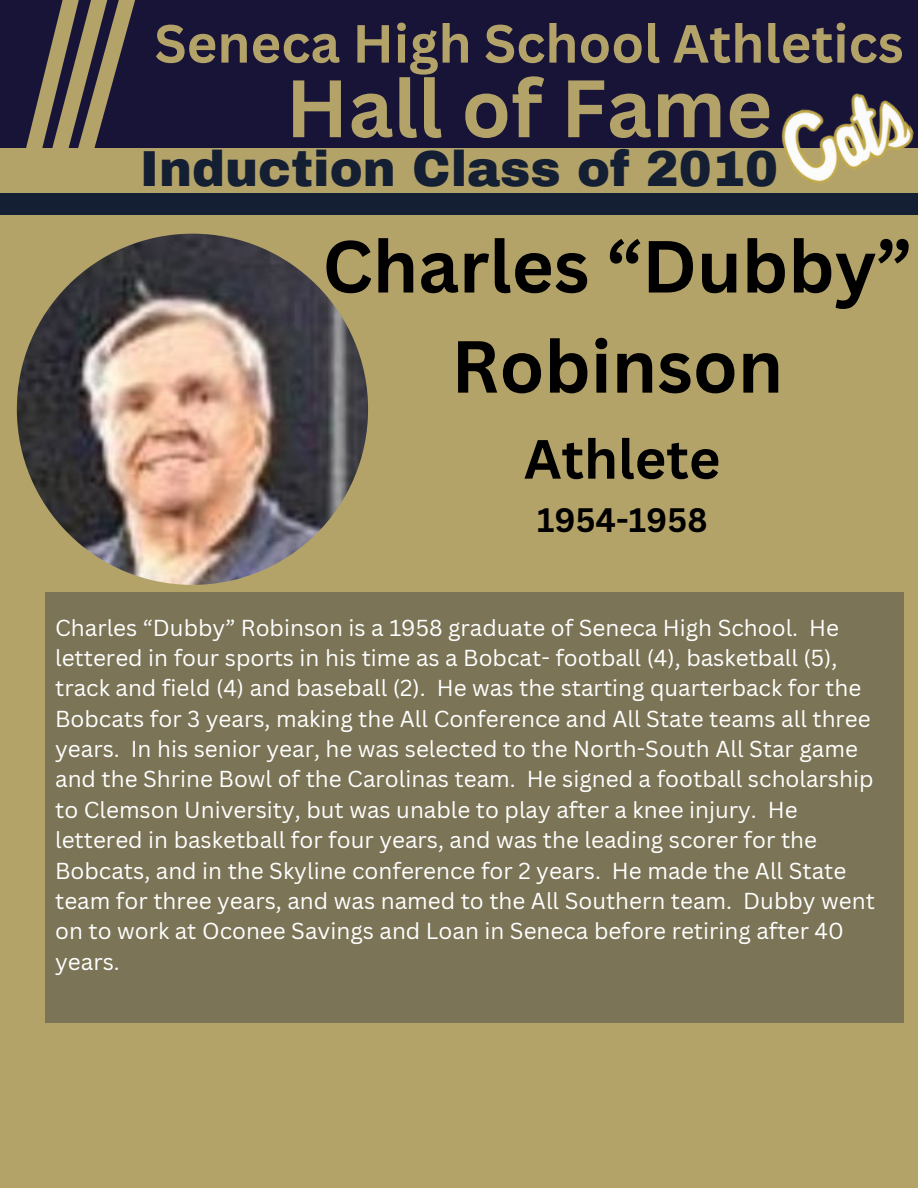
<style>
.page{position:relative;width:918px;height:1188px;background:#fff}
.page>*{position:absolute;margin:0;border:0;box-sizing:border-box;transform-origin:0 0}
.t1{font:700 79.5px "Canva Sans";color:#b3a369}
.t2{font:700 72px/100.2px "Canva Sans";color:#000;text-align:center}
.t3{font:700 54px "Canva Sans";color:#000}
.t4{font:700 52.5px "Canva Sans";color:#b3a369}
.t5{font:900 49.5px "Archivo";color:#141f33}
.t6{font:700 33px "Canva Sans";color:#000}
.t7{font:22.5px/30.3px "Canva Sans";color:#fff}
</style>
<div class="page">
<div style="left:0;top:0;width:918px;height:148px;background:#181438"></div>
<svg style="left:26px;top:0;width:109px;height:148px"></svg>
<div style="left:0;top:148px;width:918px;height:45px;background:#b3a369"></div>
<img style="left:781px;top:93px;width:133px;height:91px">
<div style="left:0;top:193px;width:918px;height:995px;background:#b3a369"></div>
<div style="left:0;top:193px;width:918px;height:21px;background:#141f33"></div>
<img style="left:17px;top:234px;width:351px;height:351px;border-radius:50%">
<div style="left:45px;top:593px;width:859px;height:430px;background:#7b7456"></div>
<p class="t4" style="left:154px;top:7px;width:751px">Seneca High School Athletics</p>
<p class="t1" style="left:286px;top:52px;width:488px">Hall of Fame</p>
<p class="t5" style="left:140px;top:143px;width:640px">Induction Class of 2010</p>
<p class="t2" style="left:322px;top:214px;width:591px">Charles “Dubby”<br>Robinson</p>
<p class="t3" style="left:524px;top:421px;width:198px">Athlete</p>
<p class="t6" style="left:537px;top:496px;width:172px">1954-1958</p>
<p class="t7" style="left:55px;top:612px;width:821px">Charles “Dubby” Robinson is a 1958 graduate of Seneca High School. He lettered in four sports in his time as a Bobcat- football (4), basketball (5), track and field (4) and baseball (2). He was the starting quarterback for the Bobcats for 3 years, making the All Conference and All State teams all three years. In his senior year, he was selected to the North-South All Star game and the Shrine Bowl of the Carolinas team. He signed a football scholarship to Clemson University, but was unable to play after a knee injury. He lettered in basketball for four years, and was the leading scorer for the Bobcats, and in the Skyline conference for 2 years. He made the All State team for three years, and was named to the All Southern team. Dubby went on to work at Oconee Savings and Loan in Seneca before retiring after 40 years.</p>
</div>
